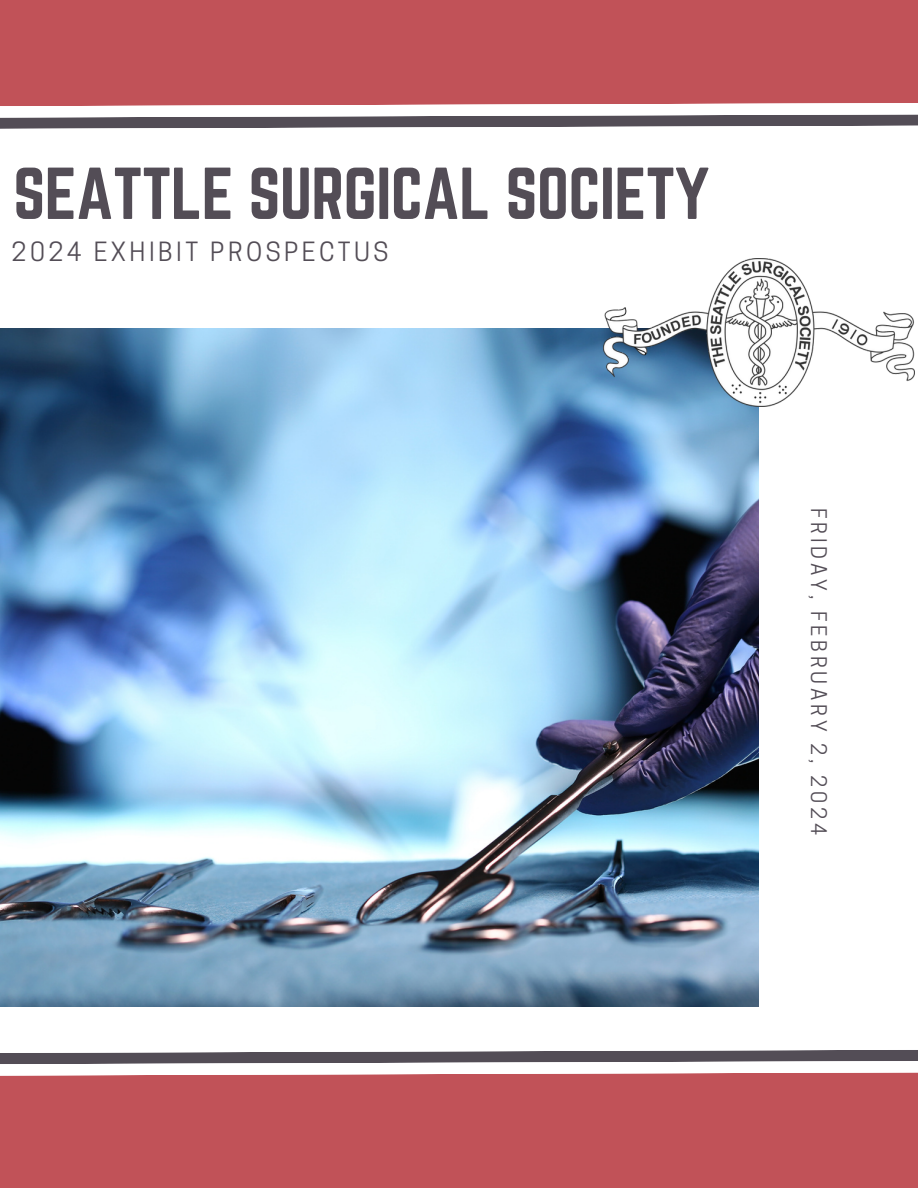
<style>
.page{position:relative;width:918px;height:1188px;background:#fff}
.page>*{position:absolute;margin:0;border:0;box-sizing:border-box;transform-origin:0 0}
.t1{font:64.2px "Norwester";letter-spacing:-.01em;color:#534d56}
.t2{font:24.9px "Cooper Hewitt";letter-spacing:.14em;color:#534d56}
.t3{font:20.25px "Cooper Hewitt";letter-spacing:.19em;color:#534d56}
</style>
<div class="page">
<img style="left:0;top:328px;width:759px;height:679px">
<div style="left:0;top:0;width:918px;height:106px;background:#c15258"></div>
<svg style="left:0;top:114px;width:918px;height:15px"></svg>
<div style="left:0;top:1072px;width:918px;height:116px;background:#c15258"></div>
<svg style="left:0;top:1050px;width:918px;height:14px"></svg>
<img style="left:603px;top:259px;width:312px;height:147px">
<p class="t1" style="left:13px;top:155px;width:698px">SEATTLE SURGICAL SOCIETY</p>
<p class="t2" style="left:12px;top:242px;width:378px">2024 EXHIBIT PROSPECTUS</p>
<p class="t3" style="left:826px;top:508px;width:329px;rotate:90deg">FRIDAY, FEBRUARY 2, 2024</p>
</div>
